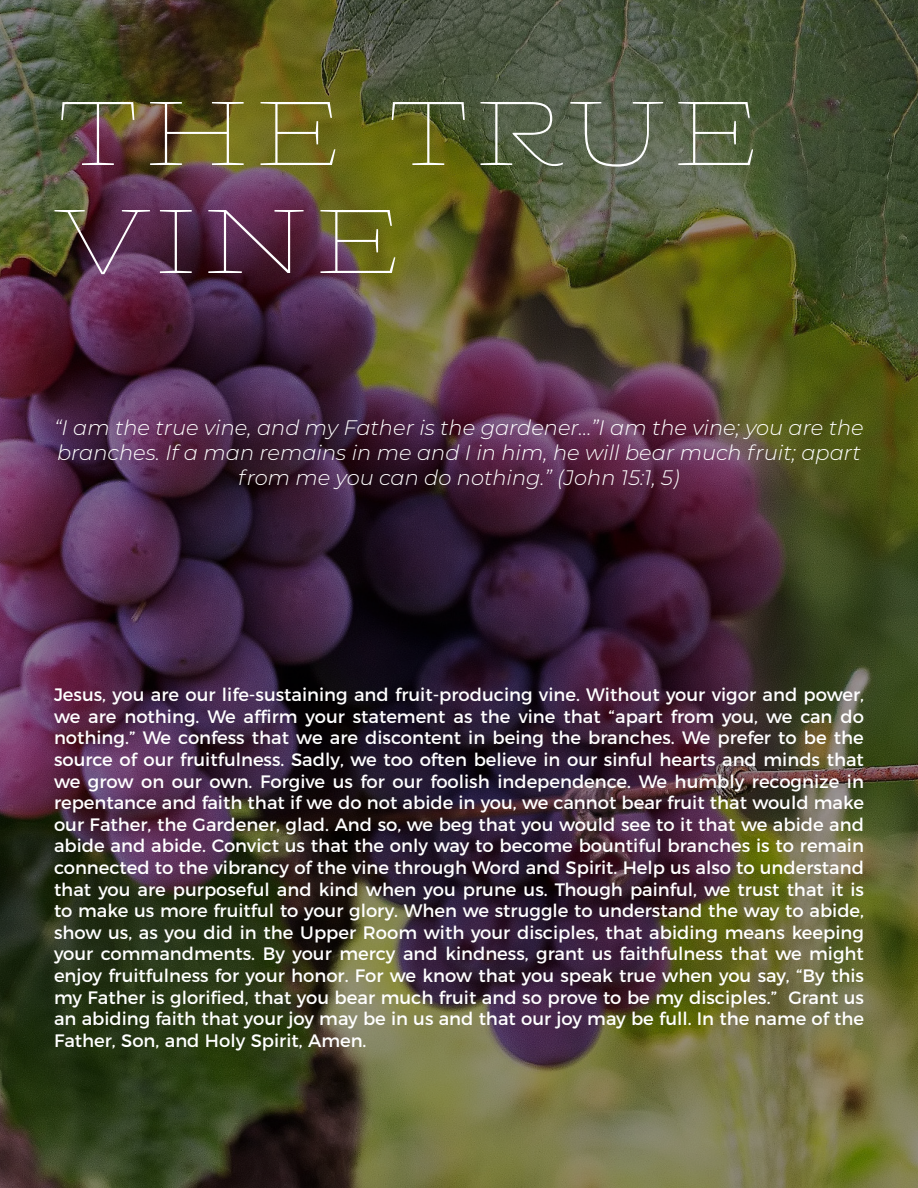
<style>
.page{position:relative;width:918px;height:1188px;background:#fff}
.page>*{position:absolute;margin:0;border:0;box-sizing:border-box;transform-origin:0 0}
.heading3{font:90px/108px "Aviano Wedge No Th";color:#fff}
.verse2{font:italic 300 21px/25.2px "Montserrat";color:#fff;text-align:center}
.body{font:18px/21.6px "Montserrat";color:#fff;text-align:justify}
</style>
<div class="page">
<img style="left:0;top:0;width:918px;height:1188px">
<p class="heading3" style="left:54px;top:81px;width:710px">THE TRUE<br>VINE</p>
<p class="verse2" style="left:54px;top:414px;width:811px">“I am the true vine, and my Father is the gardener…”I am the vine; you are the branches. If a man remains in me and I in him, he will bear much fruit; apart from me you can do nothing.” (John 15:1, 5)</p>
<p class="body" style="left:54px;top:682px;width:812px">Jesus, you are our life-sustaining and fruit-producing vine. Without your vigor and power, we are nothing. We affirm your statement as the vine that “apart from you, we can do nothing.” We confess that we are discontent in being the branches. We prefer to be the source of our fruitfulness. Sadly, we too often believe in our sinful hearts and minds that we grow on our own. Forgive us for our foolish independence. We humbly recognize in repentance and faith that if we do not abide in you, we cannot bear fruit that would make our Father, the Gardener, glad. And so, we beg that you would see to it that we abide and abide and abide. Convict us that the only way to become bountiful branches is to remain connected to the vibrancy of the vine through Word and Spirit. Help us also to understand that you are purposeful and kind when you prune us. Though painful, we trust that it is to make us more fruitful to your glory. When we struggle to understand the way to abide, show us, as you did in the Upper Room with your disciples, that abiding means keeping your commandments. By your mercy and kindness, grant us faithfulness that we might enjoy fruitfulness for your honor. For we know that you speak true when you say, “By this my Father is glorified, that you bear much fruit and so prove to be my disciples.” Grant us an abiding faith that your joy may be in us and that our joy may be full. In the name of the Father, Son, and Holy Spirit, Amen.</p>
</div>
